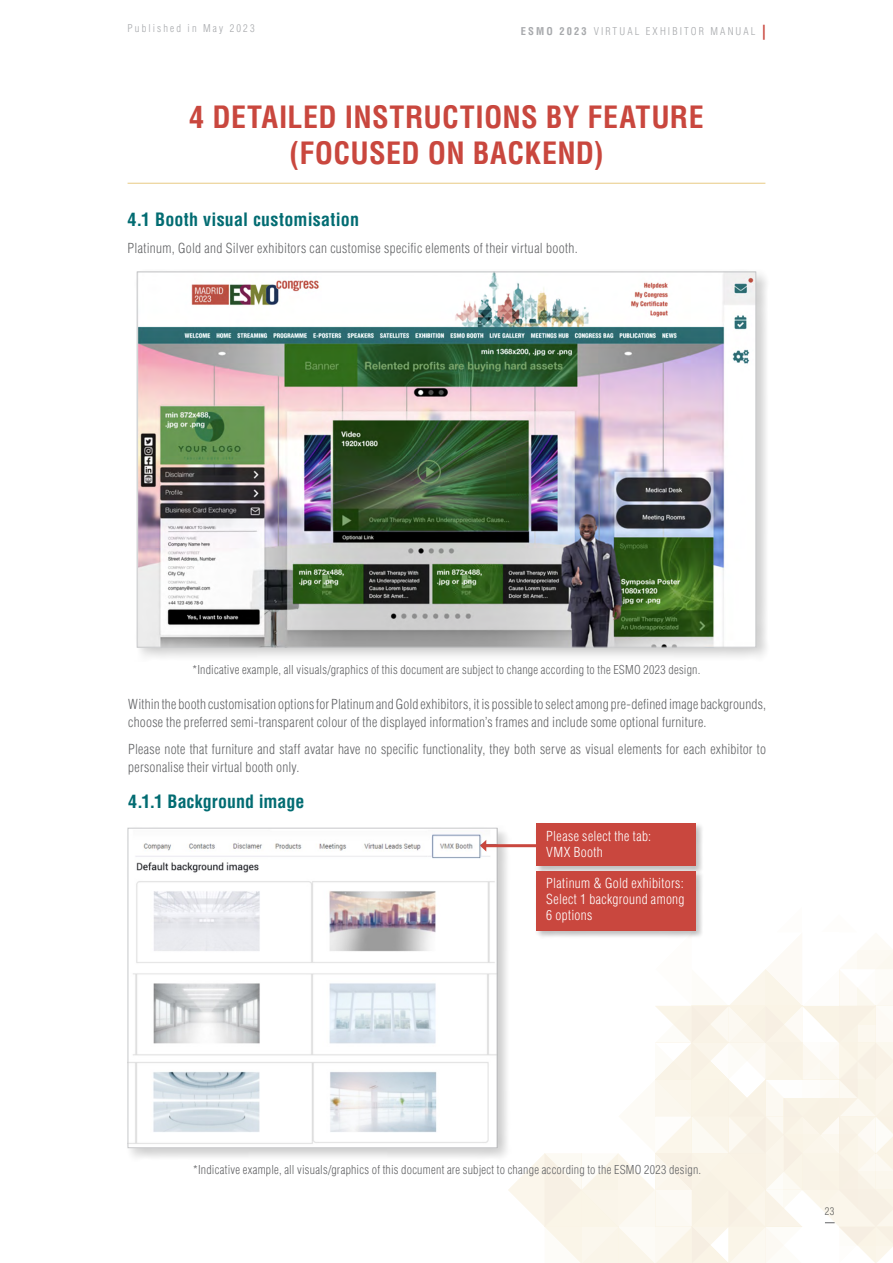
<style>
.page{position:relative;width:893px;height:1263px;background:#fff}
.page>*{position:absolute;margin:0;border:0;box-sizing:border-box;transform-origin:0 0}
.t1{font:700 condensed 30px/36px "Helvetica LT Std";letter-spacing:.01em;color:#c9473e;text-align:center}
.t2{font:700 condensed 18px "Helvetica LT Std";letter-spacing:.01em;color:#026c72}
.t3{font:300 condensed 13.5px/18px "Helvetica LT Std";letter-spacing:.015em;color:#636466}
.t4{font:300 condensed 13.5px/16.2px "Helvetica LT Std";letter-spacing:.025em;color:#fff}
.t5{font:300 condensed 12px "Helvetica LT Std";letter-spacing:.02em;color:#636466}
.t6{font:300 condensed 10.5px "Helvetica LT Std";letter-spacing:.2em;color:#a7a9ac}
.t7{font:300 condensed 10.5px "Helvetica LT Std";color:#636466}
.s1{font-weight:700}
.s2{font-weight:700;font-size:15px;color:#c9473e}
</style>
<div class="page">
<svg style="left:508px;top:950px;width:384px;height:313px"></svg>
<hr style="left:128px;top:183px;width:637px;height:1px;background:#e8cb83">
<div style="left:135px;top:269px;width:635px;height:393px;background:#000;opacity:.2"></div>
<img style="left:139px;top:274px;width:615px;height:372px">
<div style="left:125px;top:826px;width:387px;height:336px;background:#000;opacity:.2"></div>
<img style="left:130px;top:830px;width:365px;height:316px">
<div style="left:128px;top:828px;width:369px;height:320px;border:1px solid #c7c8ca"></div>
<div style="left:534px;top:822px;width:169px;height:52px;background:#000;opacity:.25"></div>
<div style="left:536px;top:823px;width:160px;height:43px;background:#c9473e"></div>
<div style="left:534px;top:869px;width:169px;height:69px;background:#000;opacity:.25"></div>
<div style="left:536px;top:871px;width:160px;height:60px;background:#c9473e"></div>
<hr style="left:486px;top:844px;width:50px;height:3px;background:#c9473e">
<svg style="left:480px;top:840px;width:6px;height:11px"></svg>
<p class="t6" style="left:128px;top:21px;width:129px">Published in May 2023</p>
<p class="t6" style="left:521px;top:24px;width:247px"><span class="s1">ESMO 2023</span> VIRTUAL EXHIBITOR MANUAL <span class="s2">|</span></p>
<h1 class="t1" style="left:189px;top:99px;width:516px">4 DETAILED INSTRUCTIONS BY FEATURE (FOCUSED ON BACKEND)</h1>
<h2 class="t2" style="left:128px;top:208px;width:233px">4.1 Booth visual customisation</h2>
<p class="t3" style="left:128px;top:239px;width:452px">Platinum, Gold and Silver exhibitors can customise specific elements of their virtual booth.</p>
<p class="t5" style="left:193px;top:662px;width:509px">*Indicative example, all visuals/graphics of this document are subject to change according to the ESMO 2023 design.</p>
<p class="t3" style="left:128px;top:695px;width:639px">Within the booth customisation options for Platinum and Gold exhibitors, it is possible to select among pre-defined image backgrounds, choose the preferred semi-transparent colour of the displayed information’s frames and include some optional furniture.</p>
<p class="t3" style="left:128px;top:740px;width:639px">Please note that furniture and staff avatar have no specific functionality, they both serve as visual elements for each exhibitor to personalise their virtual booth only.</p>
<h2 class="t2" style="left:128px;top:790px;width:178px">4.1.1 Background image</h2>
<p class="t4" style="left:546px;top:828px;width:106px">Please select the tab:<br>VMX Booth</p>
<p class="t4" style="left:546px;top:874px;width:140px;text-align:justify">Platinum &amp; Gold exhibitors:<br>Select 1 background among 6 options</p>
<p class="t5" style="left:193px;top:1162px;width:509px">*Indicative example, all visuals/graphics of this document are subject to change according to the ESMO 2023 design.</p>
<p class="t7" style="left:825px;top:1205px;width:11px">23</p>
</div>
